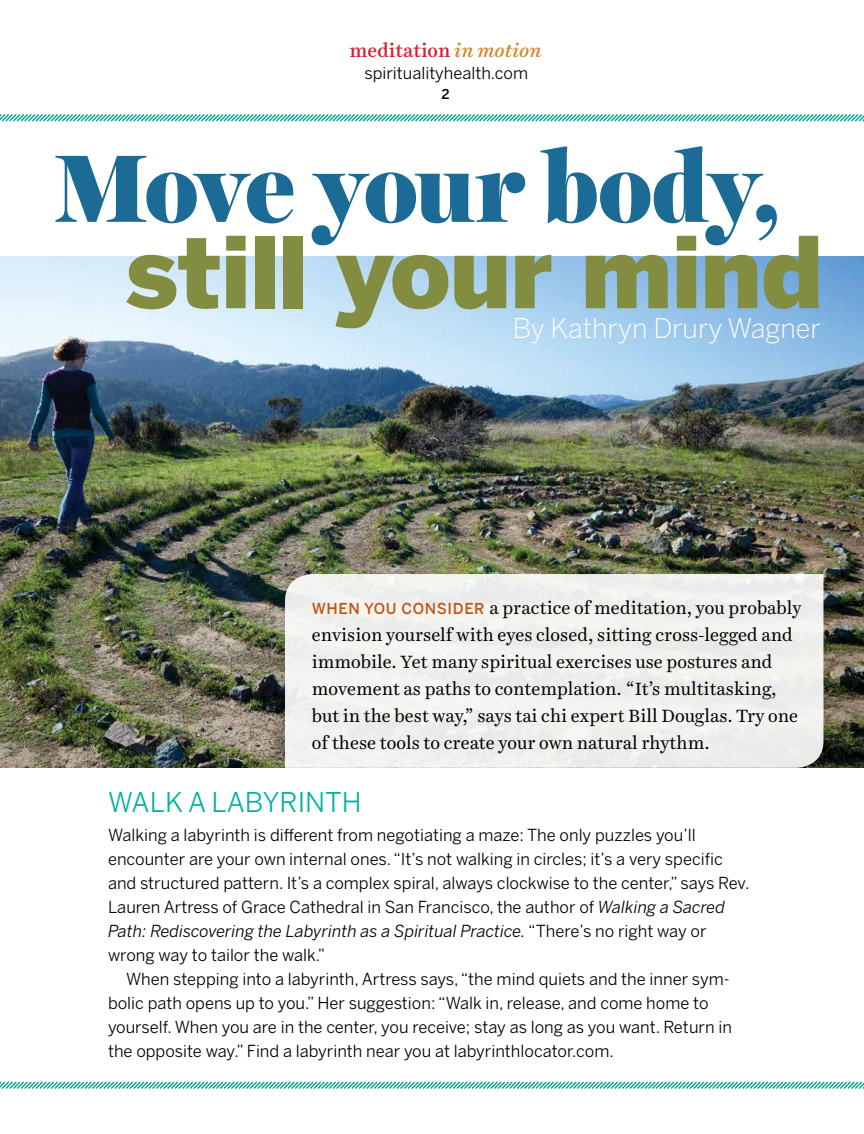
<style>
.page{position:relative;width:864px;height:1134px;background:#fff}
.page>*{position:absolute;margin:0;border:0;box-sizing:border-box;transform-origin:0 0}
.t1{font:900 97.95px "Benton Sans";letter-spacing:-.015em;color:#828d41}
.t2{font:900 97.2px "Harriet Display";letter-spacing:-.02em;color:#1c6b96}
.t3{font:300 27px "Benton Sans";color:#fff}
.t4{font:27px "Benton Sans";color:#00b09e}
.t5{font:500 19.2px "Harriet Text";color:#d82133}
.t6{font:18px/27px "Harriet Text";color:#000}
.t7{font:16.5px/24px "Benton Sans";color:#000}
.t8{font:500 13.5px "Benton Sans";color:#000}
.s1{font-style:italic;color:#d4862b}
.s2{font-size:97.95px}
.s3{font-family:"Benton Sans";font-weight:500;font-size:15px;color:#c25618}
.s4{font-style:italic}
</style>
<div class="page">
<svg style="left:0;top:114px;width:864px;height:8px"></svg>
<svg style="left:0;top:1081px;width:864px;height:8px"></svg>
<img style="left:0;top:256px;width:864px;height:512px">
<div style="left:285px;top:574px;width:539px;height:194px;background:#f0f0ee"></div>
<p class="t5" style="left:350px;top:37px;width:193px">meditation <span class="s1">in motion</span></p>
<p class="t7" style="left:364px;top:61px;width:165px">spiritualityhealth.com</p>
<p class="t8" style="left:441px;top:87px;width:10px">2</p>
<h2 class="t2" style="left:54px;top:119px;width:729px">Move your body<span class="s2">,</span></h2>
<h1 class="t1" style="left:125px;top:216px;width:700px">still your mind</h1>
<h3 class="t3" style="left:513px;top:313px;width:310px">By Kathryn Drury Wagner</h3>
<p class="t6" style="left:312px;top:594px;width:491px"><span class="s3">WHEN YOU CONSIDER</span> a practice of meditation, you probably envision yourself with eyes closed, sitting cross-legged and immobile. Yet many spiritual exercises use postures and movement as paths to contemplation. “It’s multitasking, but in the best way,” says tai chi expert Bill Douglas. Try one of these tools to create your own natural rhythm.</p>
<h3 class="t4" style="left:108px;top:787px;width:255px">WALK A LABYRINTH</h3>
<p class="t7" style="left:108px;top:824px;width:643px">Walking a labyrinth is different from negotiating a maze: The only puzzles you’ll encounter are your own internal ones. “It’s not walking in circles; it’s a very specific and structured pattern. It’s a complex spiral, always clockwise to the center,” says Rev.<br>Lauren Artress of Grace Cathedral in San Francisco, the author of <span class="s4">Walking a Sacred Path: Rediscovering the Labyrinth as a Spiritual Practice.</span> “There’s no right way or wrong way to tailor the walk.”</p>
<p class="t7" style="left:108px;top:968px;width:625px;text-indent:18px">When stepping into a labyrinth, Artress says, “the mind quiets and the inner sym&shy;bolic path opens up to you.” Her suggestion: “Walk in, release, and come home to yourself. When you are in the center, you receive; stay as long as you want. Return in the opposite way.” Find a labyrinth near you at labyrinthlocator.com.</p>
</div>
